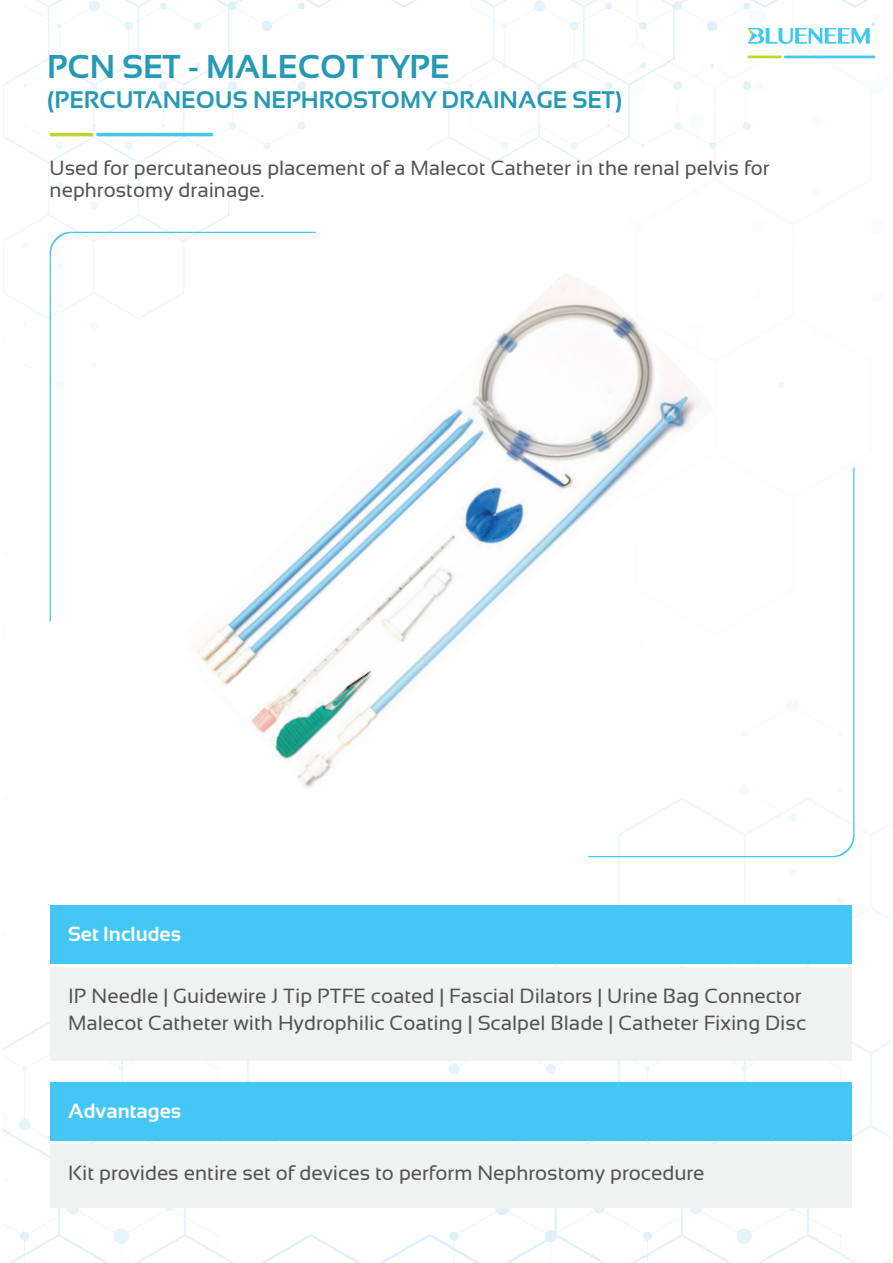
<style>
.page{position:relative;width:893px;height:1263px;background:#fff}
.page>*{position:absolute;margin:0;border:0;box-sizing:border-box;transform-origin:0 0}
.t1{font:700 33px "Sansation";color:#2699b5}
.t2{font:700 24px "Sansation";color:#2699b5}
.t3{font:20.55px/22.5px "Sansation";color:#525352}
.t4{font:700 20.55px "Sansation";color:#fff}
</style>
<div class="page">
<img style="left:3px;top:0;width:887px;height:1263px">
<hr style="left:96px;top:133px;width:117px;height:3px;background:#44c7f4;border-radius:2px">
<hr style="left:50px;top:133px;width:43px;height:3px;background:#bfd62f;border-radius:2px">
<div style="left:50px;top:906px;width:802px;height:58px;background:#44c7f4"></div>
<div style="left:50px;top:967px;width:802px;height:94px;background:#f0f1f1"></div>
<div style="left:50px;top:1082px;width:802px;height:59px;background:#44c7f4"></div>
<div style="left:50px;top:1144px;width:802px;height:64px;background:#f0f1f1"></div>
<hr style="left:784px;top:56px;width:91px;height:2px;background:#44c7f4">
<hr style="left:748px;top:56px;width:34px;height:2px;background:#bfd62f">
<svg style="left:748px;top:23px;width:127px;height:21px"></svg>
<svg style="left:50px;top:232px;width:266px;height:389px"></svg>
<svg style="left:588px;top:468px;width:266px;height:389px"></svg>
<h1 class="t1" style="left:47px;top:48px;width:404px">PCN SET - MALECOT TYPE</h1>
<p class="t2" style="left:47px;top:86px;width:577px">(PERCUTANEOUS NEPHROSTOMY DRAINAGE SET)</p>
<p class="t3" style="left:50px;top:156px;width:721px">Used for percutaneous placement of a Malecot Catheter in the renal pelvis for nephrostomy drainage.</p>
<p class="t4" style="left:68px;top:923px;width:114px">Set Includes</p>
<p class="t3" style="left:68px;top:982px;width:740px;line-height:27.5px">IP Needle | Guidewire J Tip PTFE coated | Fascial Dilators | Urine Bag Connector<br>Malecot Catheter with Hydrophilic Coating | Scalpel Blade | Catheter Fixing Disc</p>
<p class="t4" style="left:68px;top:1100px;width:115px">Advantages</p>
<p class="t3" style="left:68px;top:1161px;width:638px">Kit provides entire set of devices to perform Nephrostomy procedure</p>
</div>
